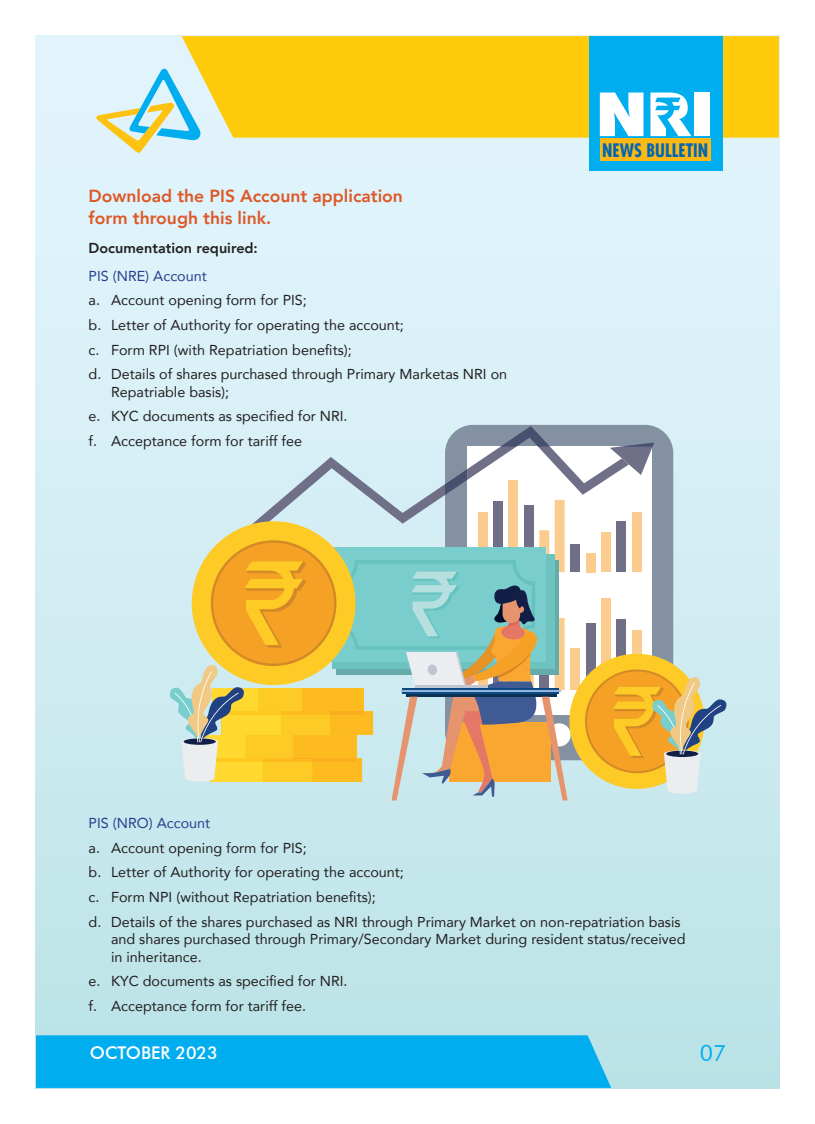
<style>
.page{position:relative;width:815px;height:1124px;background:#fff}
.page>*{position:absolute;margin:0;border:0;box-sizing:border-box;transform-origin:0 0}
.t1{font:800 57.75px "Futura Std";color:#fff}
.t2{font:22.5px "Futura BT";color:#00aeef}
.t3{font:700 condensed 18.12px "Futura Std";color:#0166b3}
.t4{font:800 17.5px/22.5px "Avenir";color:#dd5827}
.t5{font:500 17.5px "Futura BT";color:#fff}
.t6{font:14.38px/17.5px "Avenir";color:#231f20}
.t7{font:14.38px "Avenir";color:#253f8e}
.t8{font:800 14.38px "Avenir";color:#231f20}
</style>
<div class="page">
<div style="left:35px;top:35px;width:745px;height:1053px;background:linear-gradient(to bottom,#e6f6fe,#bce3e7)"></div>
<div style="left:182px;top:36px;width:597px;height:102px;background:#feca0a"></div>
<svg style="left:95px;top:69px;width:105px;height:84px;background:#c1e2dc"></svg>
<div style="left:589px;top:36px;width:133px;height:135px;background:#00aeef"></div>
<svg style="left:658px;top:102px;width:20px;height:13px"></svg>
<div style="left:600px;top:138px;width:111px;height:23px;background:#fcb814"></div>
<div style="left:36px;top:1035px;width:575px;height:52px;background:#00aeef"></div>
<svg style="left:170px;top:426px;width:556px;height:374px;background:#cccba8"></svg>
<p class="t4" style="left:89px;top:184px;width:316px">Download the PIS Account application form through this link.</p>
<p class="t8" style="left:89px;top:236px;width:171px">Documentation required:</p>
<p class="t7" style="left:89px;top:264px;width:120px">PIS (NRE) Account</p>
<p class="t6" style="left:89px;top:291px;width:220px">a. Account opening form for PIS;</p>
<p class="t6" style="left:89px;top:316px;width:317px">b. Letter of Authority for operating the account;</p>
<p class="t6" style="left:89px;top:340px;width:265px">c. Form RPI (with Repatriation benefits);</p>
<p class="t6" style="left:111px;top:365px;width:398px;text-indent:-22px">d. Details of shares purchased through Primary Marketas NRI on<br>Repatriable basis);</p>
<p class="t6" style="left:89px;top:407px;width:261px">e. KYC documents as specified for NRI.</p>
<p class="t6" style="left:89px;top:431px;width:215px">f. Acceptance form for tariff fee</p>
<p class="t1" style="left:596px;top:78px;width:119px">NRI</p>
<p class="t3" style="left:602px;top:139px;width:107px">NEWS BULLETIN</p>
<p class="t7" style="left:89px;top:811px;width:123px">PIS (NRO) Account</p>
<p class="t6" style="left:89px;top:838px;width:220px">a. Account opening form for PIS;</p>
<p class="t6" style="left:89px;top:863px;width:317px">b. Letter of Authority for operating the account;</p>
<p class="t6" style="left:89px;top:887px;width:289px">c. Form NPI (without Repatriation benefits);</p>
<p class="t6" style="left:111px;top:912px;width:576px;text-indent:-22px">d. Details of the shares purchased as NRI through Primary Market on non-repatriation basis and shares purchased through Primary/Secondary Market during resident status/received in inheritance.</p>
<p class="t6" style="left:89px;top:971px;width:261px">e. KYC documents as specified for NRI.</p>
<p class="t6" style="left:89px;top:996px;width:219px">f. Acceptance form for tariff fee.</p>
<p class="t5" style="left:90px;top:1041px;width:129px">OCTOBER 2023</p>
<p class="t2" style="left:700px;top:1039px;width:28px">07</p>
</div>
